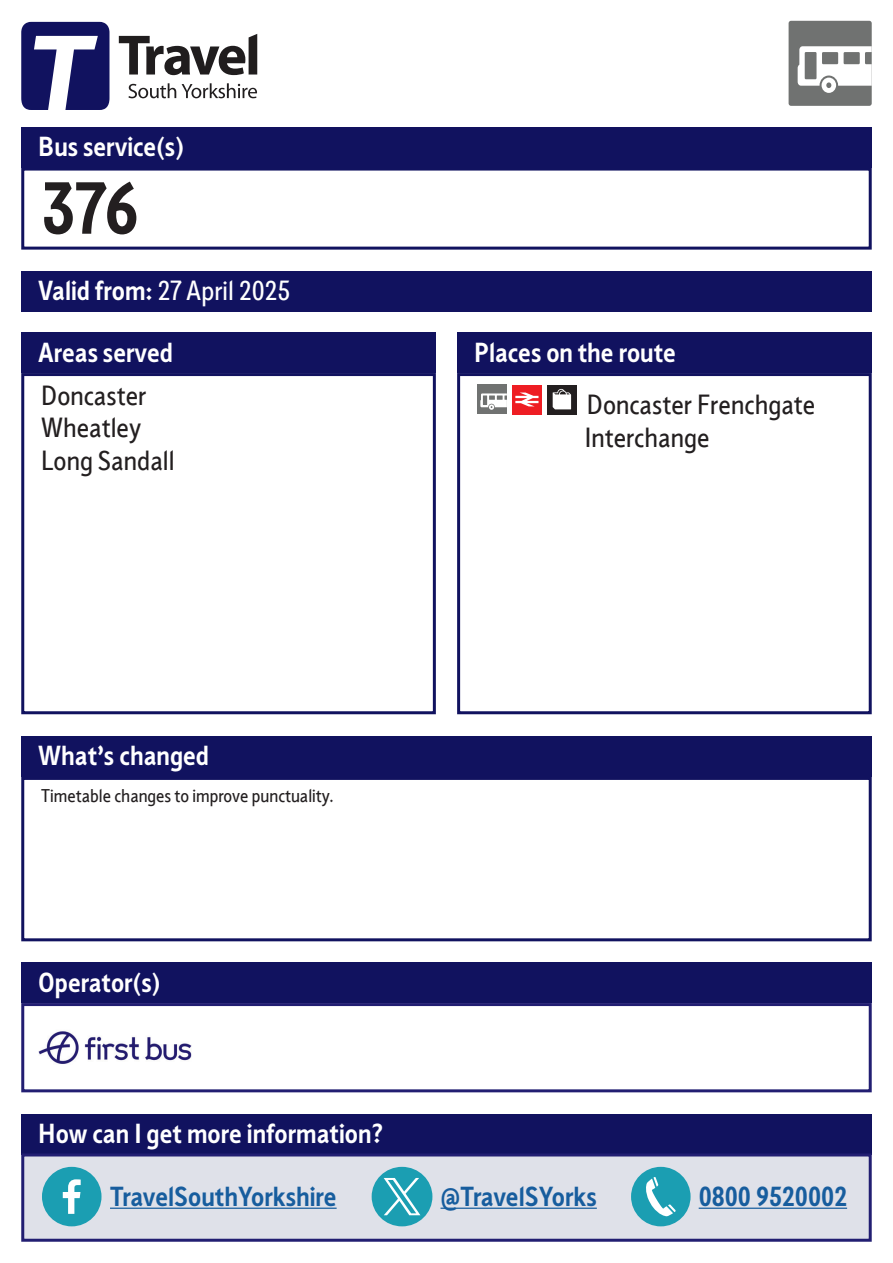
<style>
.page{position:relative;width:893px;height:1263px;background:#fff}
.page>*{position:absolute;margin:0;border:0;box-sizing:border-box;transform-origin:0 0}
.t1{font:700 72px "Sheffield Sans 2";color:#231f20}
.t2{font:700 27px "Sheffield Sans 2";color:#fff}
.t3{font:27px/32.4px "Sheffield Sans Karto";color:#231f20}
.t4{font:700 27px "Sheffield Sans 2";color:#175d9e}
.t5{font:27px "Sheffield Sans Karto";color:#fff}
.t6{font:18px "Sheffield Sans Karto";color:#231f20}
.s1{font-family:"Sheffield Sans 2";font-weight:700}
</style>
<div class="page">
<div style="left:21px;top:271px;width:851px;height:40px;background:#11125f"></div>
<div style="left:21px;top:127px;width:851px;height:41px;background:#11125f"></div>
<div style="left:21px;top:168px;width:851px;height:82px;border:3px solid #11125f"></div>
<div style="left:21px;top:736px;width:851px;height:41px;background:#11125f"></div>
<div style="left:21px;top:777px;width:851px;height:164px;border:3px solid #11125f"></div>
<div style="left:21px;top:333px;width:415px;height:40px;background:#11125f"></div>
<div style="left:21px;top:373px;width:415px;height:341px;border:3px solid #11125f"></div>
<div style="left:457px;top:333px;width:415px;height:40px;background:#11125f"></div>
<div style="left:477px;top:385px;width:30px;height:29px;background:#707271"></div>
<svg style="left:480px;top:393px;width:27px;height:17px"></svg>
<div style="left:512px;top:385px;width:30px;height:29px;background:#ee1d23"></div>
<svg style="left:515px;top:392px;width:23px;height:14px"></svg>
<div style="left:547px;top:385px;width:30px;height:29px;background:#231f20"></div>
<svg style="left:553px;top:389px;width:18px;height:20px"></svg>
<div style="left:457px;top:373px;width:415px;height:341px;border:3px solid #11125f"></div>
<div style="left:789px;top:21px;width:83px;height:85px;background:#707271;border-radius:3px"></div>
<svg style="left:798px;top:46px;width:74px;height:47px"></svg>
<svg style="left:128px;top:83px;width:48px;height:15px"></svg>
<svg style="left:182px;top:83px;width:75px;height:15px"></svg>
<svg style="left:119px;top:34px;width:138px;height:41px"></svg>
<svg style="left:21px;top:22px;width:88px;height:88px"></svg>
<div style="left:21px;top:962px;width:851px;height:41px;background:#11125f"></div>
<div style="left:21px;top:1003px;width:851px;height:89px;border:3px solid #221e72"></div>
<img style="left:38px;top:1031px;width:154px;height:33px">
<div style="left:21px;top:1114px;width:851px;height:40px;background:#11125f"></div>
<div style="left:21px;top:1153px;width:851px;height:89px;background:#dfe1e9;border:3px solid #221e72"></div>
<hr style="left:110px;top:1207px;width:227px;height:2px;background:#175d9e">
<hr style="left:699px;top:1207px;width:148px;height:2px;background:#175d9e">
<div style="left:42px;top:1167px;width:60px;height:59px;background:#1b9eb2;border-radius:50%"></div>
<svg style="left:63px;top:1179px;width:18px;height:35px"></svg>
<div style="left:631px;top:1167px;width:60px;height:59px;background:#1b9eb2;border-radius:50%"></div>
<svg style="left:646px;top:1177px;width:30px;height:39px"></svg>
<hr style="left:441px;top:1207px;width:156px;height:2px;background:#175d9e">
<div style="left:372px;top:1167px;width:60px;height:59px;background:#1b9eb2;border-radius:50%"></div>
<svg style="left:384px;top:1178px;width:36px;height:37px"></svg>
<p class="t2" style="left:38px;top:128px;width:147px">Bus service(s)</p>
<h1 class="t1" style="left:41px;top:160px;width:99px">376</h1>
<p class="t5" style="left:38px;top:275px;width:254px"><span class="s1">Valid from:</span> 27 April 2025</p>
<p class="t2" style="left:38px;top:334px;width:136px">Areas served</p>
<p class="t3" style="left:41px;top:380px;width:135px">Doncaster<br>Wheatley<br>Long Sandall</p>
<p class="t2" style="left:38px;top:738px;width:172px">What’s changed</p>
<p class="t6" style="left:41px;top:785px;width:294px">Timetable changes to improve punctuality.</p>
<p class="t2" style="left:38px;top:964px;width:124px">Operator(s)</p>
<p class="t2" style="left:474px;top:334px;width:203px">Places on the route</p>
<p class="t3" style="left:585px;top:389px;width:232px">Doncaster Frenchgate<br>Interchange</p>
<p class="t2" style="left:38px;top:1115px;width:347px">How can I get more information?</p>
<p class="t4" style="left:110px;top:1178px;width:228px">TravelSouthYorkshire</p>
<p class="t4" style="left:441px;top:1178px;width:158px">@TravelSYorks</p>
<p class="t4" style="left:699px;top:1178px;width:150px">0800 9520002</p>
</div>
